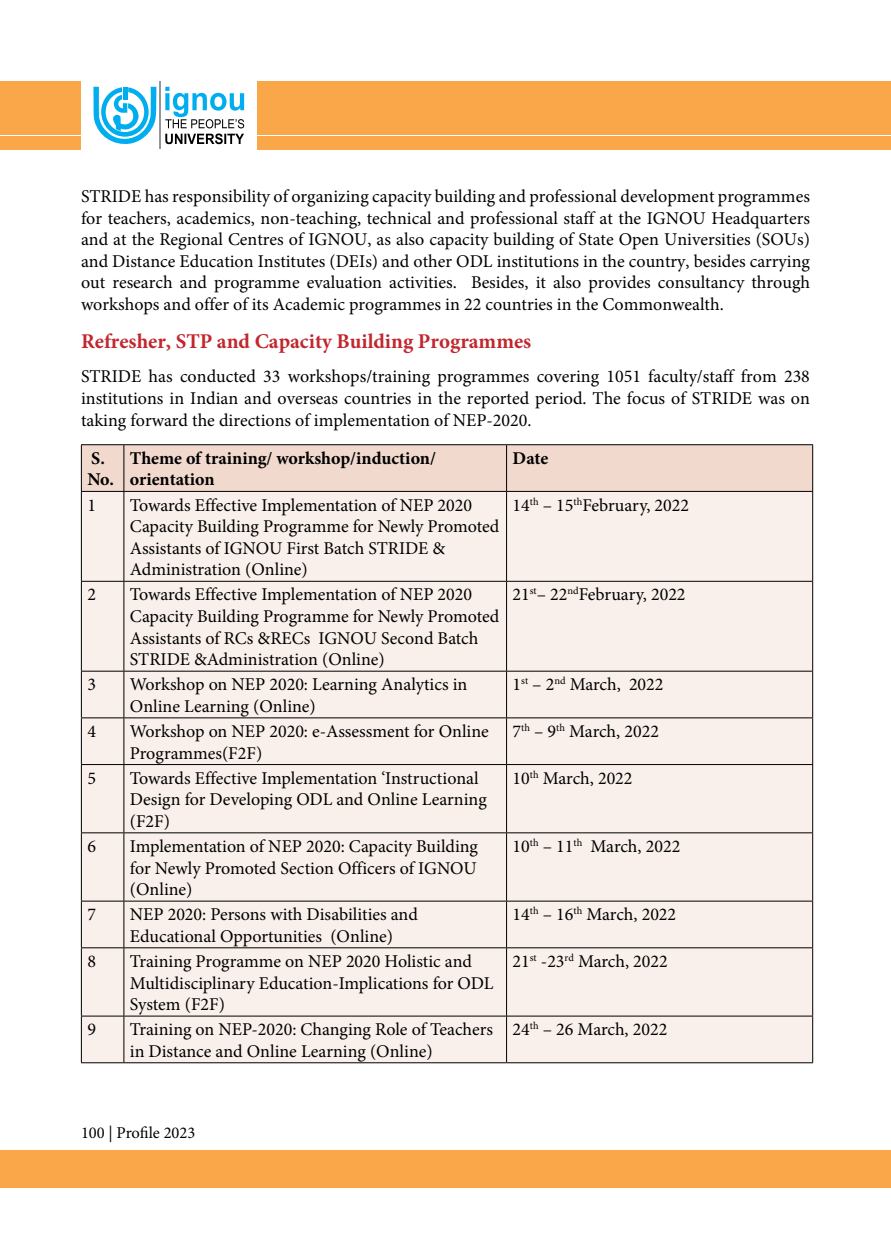
<style>
.page{position:relative;width:891px;height:1242px;background:#fff}
.page>*{position:absolute;margin:0;border:0;box-sizing:border-box;transform-origin:0 0}
.t1{font:700 21px "Minion Pro";color:#c1272d}
.t2{font:18px/21.6px "Minion Pro";color:#000}
.t3{font:700 18px/21.6px "Minion Pro";letter-spacing:-.005em;color:#000}
.t4{font:16.5px "Minion Pro";color:#000}
</style>
<div class="page">
<div style="left:0;top:81px;width:891px;height:54px;background:#faa74a"></div>
<div style="left:0;top:137px;width:891px;height:13px;background:#faa74a"></div>
<div style="left:0;top:1150px;width:891px;height:38px;background:#faa74a"></div>
<div style="left:81px;top:75px;width:175px;height:81px;background:#fff"></div>
<svg style="left:93px;top:87px;width:63px;height:57px"></svg>
<svg style="left:165px;top:87px;width:79px;height:41px"></svg>
<svg style="left:165px;top:134px;width:79px;height:10px"></svg>
<hr style="left:159px;top:82px;width:2px;height:67px;background:#939598">
<div style="left:82px;top:445px;width:730px;height:46px;background:#f1d9ce"></div>
<div style="left:82px;top:492px;width:730px;height:570px;background:#f9f0eb"></div>
<hr style="left:81px;top:492px;width:1px;height:89px;background:#000">
<hr style="left:124px;top:492px;width:1px;height:89px;background:#000">
<hr style="left:506px;top:492px;width:1px;height:89px;background:#000">
<hr style="left:812px;top:492px;width:1px;height:89px;background:#000">
<hr style="left:81px;top:581px;width:43px;height:1px;background:#000">
<hr style="left:81px;top:582px;width:1px;height:89px;background:#000">
<hr style="left:124px;top:581px;width:383px;height:1px;background:#000">
<hr style="left:124px;top:582px;width:1px;height:89px;background:#000">
<hr style="left:507px;top:581px;width:306px;height:1px;background:#000">
<hr style="left:506px;top:582px;width:1px;height:89px;background:#000">
<hr style="left:812px;top:582px;width:1px;height:89px;background:#000">
<hr style="left:81px;top:671px;width:43px;height:1px;background:#000">
<hr style="left:81px;top:672px;width:1px;height:45px;background:#000">
<hr style="left:124px;top:671px;width:383px;height:1px;background:#000">
<hr style="left:124px;top:672px;width:1px;height:45px;background:#000">
<hr style="left:507px;top:671px;width:306px;height:1px;background:#000">
<hr style="left:506px;top:672px;width:1px;height:45px;background:#000">
<hr style="left:812px;top:672px;width:1px;height:45px;background:#000">
<hr style="left:81px;top:717px;width:43px;height:1px;background:#000">
<hr style="left:81px;top:718px;width:1px;height:46px;background:#000">
<hr style="left:124px;top:717px;width:383px;height:1px;background:#000">
<hr style="left:124px;top:718px;width:1px;height:46px;background:#000">
<hr style="left:507px;top:717px;width:306px;height:1px;background:#000">
<hr style="left:506px;top:718px;width:1px;height:46px;background:#000">
<hr style="left:812px;top:718px;width:1px;height:46px;background:#000">
<hr style="left:81px;top:764px;width:43px;height:1px;background:#000">
<hr style="left:81px;top:765px;width:1px;height:67px;background:#000">
<hr style="left:124px;top:764px;width:383px;height:1px;background:#000">
<hr style="left:124px;top:765px;width:1px;height:67px;background:#000">
<hr style="left:507px;top:764px;width:306px;height:1px;background:#000">
<hr style="left:506px;top:765px;width:1px;height:67px;background:#000">
<hr style="left:812px;top:765px;width:1px;height:67px;background:#000">
<hr style="left:81px;top:832px;width:43px;height:1px;background:#000">
<hr style="left:81px;top:833px;width:1px;height:68px;background:#000">
<hr style="left:124px;top:832px;width:383px;height:1px;background:#000">
<hr style="left:124px;top:833px;width:1px;height:68px;background:#000">
<hr style="left:507px;top:832px;width:306px;height:1px;background:#000">
<hr style="left:506px;top:833px;width:1px;height:68px;background:#000">
<hr style="left:812px;top:833px;width:1px;height:68px;background:#000">
<hr style="left:81px;top:901px;width:43px;height:1px;background:#000">
<hr style="left:81px;top:902px;width:1px;height:45px;background:#000">
<hr style="left:124px;top:901px;width:383px;height:1px;background:#000">
<hr style="left:124px;top:902px;width:1px;height:45px;background:#000">
<hr style="left:507px;top:901px;width:306px;height:1px;background:#000">
<hr style="left:506px;top:902px;width:1px;height:45px;background:#000">
<hr style="left:812px;top:902px;width:1px;height:45px;background:#000">
<hr style="left:81px;top:947px;width:43px;height:1px;background:#000">
<hr style="left:81px;top:948px;width:1px;height:68px;background:#000">
<hr style="left:124px;top:947px;width:383px;height:1px;background:#000">
<hr style="left:124px;top:948px;width:1px;height:68px;background:#000">
<hr style="left:507px;top:947px;width:306px;height:1px;background:#000">
<hr style="left:506px;top:948px;width:1px;height:68px;background:#000">
<hr style="left:812px;top:948px;width:1px;height:68px;background:#000">
<hr style="left:81px;top:1016px;width:43px;height:1px;background:#000">
<hr style="left:81px;top:1016px;width:1px;height:46px;background:#000">
<hr style="left:124px;top:1016px;width:383px;height:1px;background:#000">
<hr style="left:124px;top:1016px;width:1px;height:46px;background:#000">
<hr style="left:507px;top:1016px;width:306px;height:1px;background:#000">
<hr style="left:506px;top:1016px;width:1px;height:46px;background:#000">
<hr style="left:812px;top:1016px;width:1px;height:46px;background:#000">
<hr style="left:81px;top:1062px;width:43px;height:1px;background:#000">
<hr style="left:124px;top:1062px;width:383px;height:1px;background:#000">
<hr style="left:507px;top:1062px;width:306px;height:1px;background:#000">
<hr style="left:81px;top:444px;width:43px;height:1px;background:#000">
<hr style="left:81px;top:445px;width:1px;height:46px;background:#000">
<hr style="left:124px;top:444px;width:383px;height:1px;background:#000">
<hr style="left:124px;top:445px;width:1px;height:46px;background:#000">
<hr style="left:507px;top:444px;width:306px;height:1px;background:#000">
<hr style="left:506px;top:445px;width:1px;height:46px;background:#000">
<hr style="left:812px;top:445px;width:1px;height:46px;background:#000">
<hr style="left:81px;top:491px;width:43px;height:1px;background:#000">
<hr style="left:124px;top:491px;width:383px;height:1px;background:#000">
<hr style="left:507px;top:491px;width:306px;height:1px;background:#000">
<p class="t2" style="left:81px;top:186px;width:731px;text-align:justify">STRIDE has responsibility of organizing capacity building and professional development programmes for teachers, academics, non-teaching, technical and professional staff at the IGNOU Headquarters and at the Regional Centres of IGNOU, as also capacity building of State Open Universities (SOUs) and Distance Education Institutes (DEIs) and other ODL institutions in the country, besides carrying out research and programme evaluation activities. Besides, it also provides consultancy through workshops and offer of its Academic programmes in 22 countries in the Commonwealth.</p>
<p class="t1" style="left:81px;top:327px;width:452px">Refresher, STP and Capacity Building Programmes</p>
<p class="t2" style="left:81px;top:366px;width:731px;text-align:justify">STRIDE has conducted 33 workshops/training programmes covering 1051 faculty/staff from 238 institutions in Indian and overseas countries in the reported period. The focus of STRIDE was on taking forward the directions of implementation of NEP-2020.</p>
<p class="t3" style="left:87px;top:447px;width:28px">S.<br>No.</p>
<p class="t3" style="left:130px;top:447px;width:308px">Theme of training/ workshop/induction/ orientation</p>
<p class="t3" style="left:513px;top:447px;width:37px">Date</p>
<p class="t2" style="left:87px;top:494px;width:10px">1</p>
<p class="t2" style="left:130px;top:494px;width:371px">Towards Effective Implementation of NEP 2020<br>Capacity Building Programme for Newly Promoted Assistants of IGNOU First Batch STRIDE &amp; Administration (Online)</p>
<p class="t2" style="left:513px;top:494px;width:178px">14<sup>th</sup> – 15<sup>th</sup>February, 2022</p>
<p class="t2" style="left:87px;top:584px;width:10px">2</p>
<p class="t2" style="left:130px;top:584px;width:371px">Towards Effective Implementation of NEP 2020<br>Capacity Building Programme for Newly Promoted Assistants of RCs &amp;RECs IGNOU Second Batch STRIDE &amp;Administration (Online)</p>
<p class="t2" style="left:513px;top:584px;width:175px">21<sup>st</sup>– 22<sup>nd</sup>February, 2022</p>
<p class="t2" style="left:87px;top:674px;width:10px">3</p>
<p class="t2" style="left:130px;top:674px;width:339px">Workshop on NEP 2020: Learning Analytics in<br>Online Learning (Online)</p>
<p class="t2" style="left:513px;top:674px;width:153px">1<sup>st</sup> – 2<sup>nd</sup> March, 2022</p>
<p class="t2" style="left:87px;top:721px;width:10px">4</p>
<p class="t2" style="left:130px;top:721px;width:360px">Workshop on NEP 2020: e-Assessment for Online<br>Programmes(F2F)</p>
<p class="t2" style="left:513px;top:720px;width:148px">7<sup>th</sup> – 9<sup>th</sup> March, 2022</p>
<p class="t2" style="left:87px;top:767px;width:10px">5</p>
<p class="t2" style="left:130px;top:767px;width:358px">Towards Effective Implementation ‘Instructional<br>Design for Developing ODL and Online Learning (F2F)</p>
<p class="t2" style="left:513px;top:767px;width:122px">10<sup>th</sup> March, 2022</p>
<p class="t2" style="left:87px;top:835px;width:10px">6</p>
<p class="t2" style="left:130px;top:835px;width:350px;text-align:justify">Implementation of NEP 2020: Capacity Building for Newly Promoted Section Officers of IGNOU (Online)</p>
<p class="t2" style="left:513px;top:835px;width:169px">10<sup>th</sup> – 11<sup>th</sup> March, 2022</p>
<p class="t2" style="left:87px;top:904px;width:10px">7</p>
<p class="t2" style="left:130px;top:904px;width:289px">NEP 2020: Persons with Disabilities and<br>Educational Opportunities (Online)</p>
<p class="t2" style="left:513px;top:904px;width:165px">14<sup>th</sup> – 16<sup>th</sup> March, 2022</p>
<p class="t2" style="left:87px;top:950px;width:10px">8</p>
<p class="t2" style="left:130px;top:950px;width:365px">Training Programme on NEP 2020 Holistic and<br>Multidisciplinary Education-Implications for ODL<br>System (F2F)</p>
<p class="t2" style="left:513px;top:950px;width:157px">21<sup>st</sup> -23<sup>rd</sup> March, 2022</p>
<p class="t2" style="left:87px;top:1019px;width:10px">9</p>
<p class="t2" style="left:130px;top:1019px;width:365px">Training on NEP-2020: Changing Role of Teachers in Distance and Online Learning (Online)</p>
<p class="t2" style="left:513px;top:1019px;width:156px">24<sup>th</sup> – 26 March, 2022</p>
<p class="t4" style="left:81px;top:1121px;width:116px">100 | Profile 2023</p>
</div>
